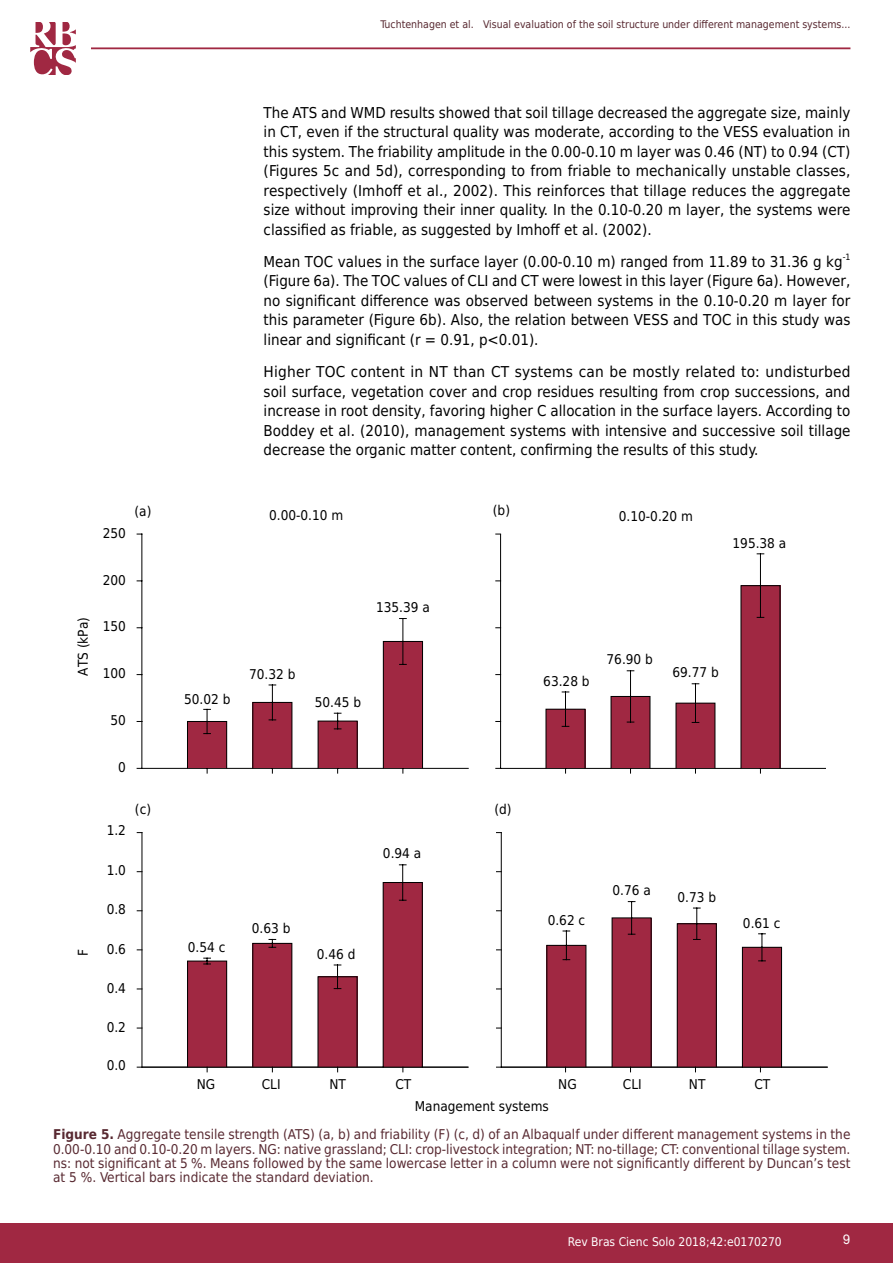
<style>
.page{position:relative;width:893px;height:1263px;background:#fff}
.page>*{position:absolute;margin:0;border:0;box-sizing:border-box;transform-origin:0 0}
.t1{font:15px/19.5px "DejaVu Sans Condensed";color:#000;text-align:justify}
.t2{font:13.5px/14.2px "DejaVu Sans Condensed";color:#582931;text-align:justify}
.t3{font:13.5px "DejaVu Sans Condensed";color:#000}
.t4{font:13.5px "Akkurat Pro";color:#fff}
.t5{font:12px "DejaVu Sans Condensed";color:#fff}
.t6{font:10.5px "DejaVu Sans Condensed";color:#582931}
.t7{font:8.7px "DejaVu Sans Condensed";color:#000}
.s1{font-weight:700}
</style>
<div class="page">
<div style="left:0;top:1223px;width:893px;height:40px;background:#a02842"></div>
<hr style="left:91px;top:47px;width:759px;height:2px;background:#a02842">
<svg style="left:30px;top:22px;width:46px;height:52px"></svg>
<hr style="left:142px;top:768px;width:326px;height:1px;background:#000">
<hr style="left:141px;top:534px;width:1px;height:234px;background:#000">
<svg style="left:187px;top:709px;width:40px;height:64px"></svg>
<svg style="left:252px;top:684px;width:41px;height:89px"></svg>
<svg style="left:317px;top:712px;width:41px;height:61px"></svg>
<svg style="left:383px;top:618px;width:40px;height:155px"></svg>
<hr style="left:501px;top:768px;width:324px;height:1px;background:#000">
<hr style="left:500px;top:534px;width:1px;height:234px;background:#000">
<svg style="left:545px;top:691px;width:41px;height:82px"></svg>
<svg style="left:610px;top:670px;width:41px;height:103px"></svg>
<svg style="left:675px;top:683px;width:41px;height:90px"></svg>
<svg style="left:740px;top:553px;width:41px;height:220px"></svg>
<hr style="left:142px;top:832px;width:1px;height:235px;background:#000">
<svg style="left:141px;top:864px;width:328px;height:204px"></svg>
<hr style="left:501px;top:832px;width:1px;height:235px;background:#000">
<svg style="left:187px;top:957px;width:40px;height:115px;background:#9b3249"></svg>
<svg style="left:252px;top:939px;width:41px;height:133px;background:#9c344b"></svg>
<svg style="left:317px;top:964px;width:41px;height:108px;background:#a3465a"></svg>
<svg style="left:496px;top:901px;width:332px;height:171px"></svg>
<p class="t6" style="left:380px;top:16px;width:472px">Tuchtenhagen et al. Visual evaluation of the soil structure under different management systems...</p>
<p class="t1" style="left:264px;top:102px;width:588px">The ATS and WMD results showed that soil tillage decreased the aggregate size, mainly in CT, even if the structural quality was moderate, according to the VESS evaluation in this system. The friability amplitude in the 0.00-0.10 m layer was 0.46 (NT) to 0.94 (CT) (Figures 5c and 5d), corresponding to from friable to mechanically unstable classes, respectively (Imhoff et al., 2002). This reinforces that tillage reduces the aggregate size without improving their inner quality. In the 0.10-0.20 m layer, the systems were classified as friable, as suggested by Imhoff et al. (2002).</p>
<p class="t1" style="left:264px;top:252px;width:580px">Mean TOC values in the surface layer (0.00-0.10 m) ranged from 11.89 to 31.36 g kg</p>
<p class="t7" style="left:843px;top:250px;width:9px">-1</p>
<p class="t1" style="left:264px;top:271px;width:588px">(Figure 6a). The TOC values of CLI and CT were lowest in this layer (Figure 6a). However, no significant difference was observed between systems in the 0.10-0.20 m layer for this parameter (Figure 6b). Also, the relation between VESS and TOC in this study was linear and significant (r = 0.91, p&lt;0.01).</p>
<p class="t1" style="left:264px;top:362px;width:588px">Higher TOC content in NT than CT systems can be mostly related to: undisturbed soil surface, vegetation cover and crop residues resulting from crop successions, and increase in root density, favoring higher C allocation in the surface layers. According to Boddey et al. (2010), management systems with intensive and successive soil tillage decrease the organic matter content, confirming the results of this study.</p>
<p class="t3" style="left:103px;top:522px;width:25px">250</p>
<p class="t3" style="left:135px;top:500px;width:18px">(a)</p>
<p class="t3" style="left:269px;top:504px;width:76px">0.00-0.10 m</p>
<p class="t3" style="left:72px;top:676px;width:60px;rotate:-90deg">ATS (kPa)</p>
<p class="t3" style="left:103px;top:569px;width:25px">200</p>
<p class="t3" style="left:103px;top:616px;width:25px">150</p>
<p class="t3" style="left:103px;top:662px;width:25px">100</p>
<p class="t3" style="left:111px;top:709px;width:17px">50</p>
<p class="t3" style="left:184px;top:688px;width:48px">50.02 b</p>
<p class="t3" style="left:249px;top:663px;width:48px">70.32 b</p>
<p class="t3" style="left:315px;top:691px;width:48px">50.45 b</p>
<p class="t3" style="left:118px;top:756px;width:9px">0</p>
<p class="t3" style="left:135px;top:798px;width:18px">(c)</p>
<p class="t3" style="left:107px;top:820px;width:21px">1.2</p>
<p class="t3" style="left:107px;top:859px;width:21px">1.0</p>
<p class="t3" style="left:107px;top:899px;width:21px">0.8</p>
<p class="t3" style="left:107px;top:938px;width:21px">0.6</p>
<p class="t3" style="left:107px;top:977px;width:21px">0.4</p>
<p class="t3" style="left:107px;top:1016px;width:21px">0.2</p>
<p class="t3" style="left:107px;top:1054px;width:21px">0.0</p>
<p class="t3" style="left:72px;top:956px;width:8px;rotate:-90deg">F</p>
<p class="t3" style="left:188px;top:936px;width:39px">0.54 c</p>
<p class="t3" style="left:252px;top:917px;width:40px">0.63 b</p>
<p class="t3" style="left:317px;top:943px;width:40px">0.46 d</p>
<p class="t3" style="left:376px;top:596px;width:55px">135.39 a</p>
<p class="t3" style="left:383px;top:843px;width:40px">0.94 a</p>
<p class="t3" style="left:197px;top:1073px;width:20px">NG</p>
<p class="t3" style="left:262px;top:1073px;width:20px">CLI</p>
<p class="t3" style="left:329px;top:1073px;width:18px">NT</p>
<p class="t3" style="left:395px;top:1073px;width:17px">CT</p>
<p class="t3" style="left:493px;top:500px;width:19px">(b)</p>
<p class="t3" style="left:619px;top:505px;width:76px">0.10-0.20 m</p>
<p class="t3" style="left:732px;top:532px;width:55px">195.38 a</p>
<p class="t3" style="left:543px;top:670px;width:48px">63.28 b</p>
<p class="t3" style="left:607px;top:649px;width:48px">76.90 b</p>
<p class="t3" style="left:672px;top:662px;width:48px">69.77 b</p>
<p class="t3" style="left:494px;top:798px;width:19px">(d)</p>
<p class="t3" style="left:548px;top:909px;width:39px">0.62 c</p>
<p class="t3" style="left:612px;top:880px;width:40px">0.76 a</p>
<p class="t3" style="left:677px;top:887px;width:40px">0.73 b</p>
<p class="t3" style="left:743px;top:912px;width:39px">0.61 c</p>
<p class="t3" style="left:558px;top:1073px;width:20px">NG</p>
<p class="t3" style="left:623px;top:1073px;width:20px">CLI</p>
<p class="t3" style="left:689px;top:1073px;width:18px">NT</p>
<p class="t3" style="left:754px;top:1073px;width:17px">CT</p>
<p class="t3" style="left:415px;top:1095px;width:136px">Management systems</p>
<p class="t2" style="left:53px;top:1127px;width:799px"><span class="s1">Figure 5.</span> Aggregate tensile strength (ATS) (a, b) and friability (F) (c, d) of an Albaqualf under different management systems in the 0.00-0.10 and 0.10-0.20 m layers. NG: native grassland; CLI: crop-livestock integration; NT: no-tillage; CT: conventional tillage system. ns: not significant at 5 %. Means followed by the same lowercase letter in a column were not significantly different by Duncan’s test at 5 %. Vertical bars indicate the standard deviation.</p>
<p class="t5" style="left:568px;top:1231px;width:215px">Rev Bras Cienc Solo 2018;42:e0170270</p>
<p class="t4" style="left:843px;top:1231px;width:9px">9</p>
</div>
